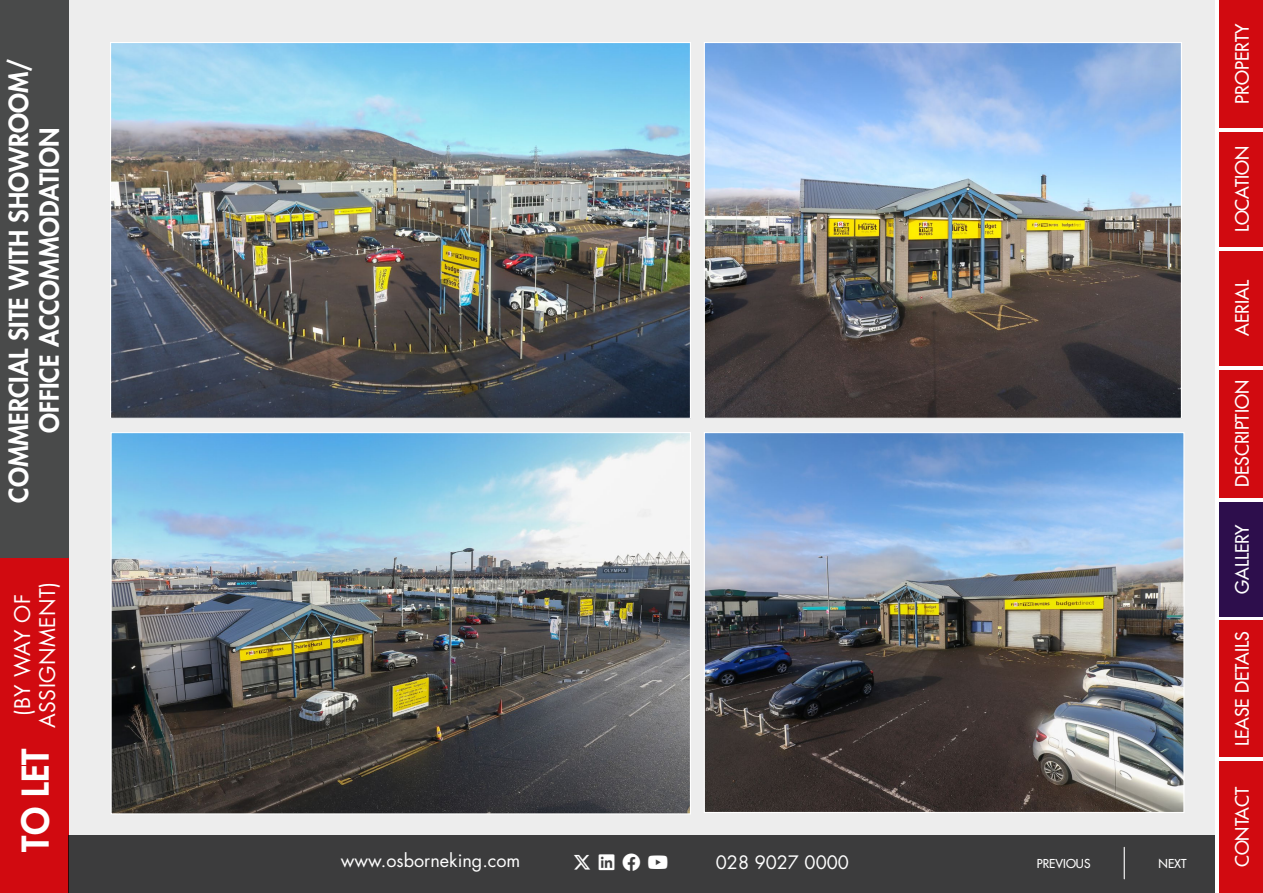
<style>
.page{position:relative;width:1263px;height:893px;background:#fff}
.page>*{position:absolute;margin:0;border:0;box-sizing:border-box;transform-origin:0 0}
.t1{font:800 36px "Futura Std";color:#fff}
.t2{font:800 25.5px/30.6px "Futura Std";color:#fff;text-align:center}
.t3{font:21px/25.2px "Futura Std";letter-spacing:.025em;color:#fff;text-align:center}
.t4{font:500 18px "Futura Std";color:#fff}
.t5{font:18px "Futura Std";color:#fff}
.t6{font:18px "Font Awesome 6 Brands";color:#fff}
.t7{font:500 12px "Futura Std";color:#fff}
</style>
<div class="page">
<div style="left:0;top:0;width:1215px;height:893px;background:#ededed"></div>
<img style="left:112px;top:44px;width:577px;height:373px">
<img style="left:706px;top:44px;width:474px;height:373px">
<img style="left:706px;top:434px;width:476px;height:377px">
<img style="left:113px;top:434px;width:576px;height:378px">
<div style="left:1219px;top:0;width:44px;height:128px;background:#d10a10"></div>
<div style="left:1219px;top:132px;width:44px;height:115px;background:#d10a10"></div>
<div style="left:1219px;top:370px;width:44px;height:127px;background:#d10a10"></div>
<div style="left:1219px;top:621px;width:44px;height:136px;background:#d10a10"></div>
<div style="left:1219px;top:761px;width:44px;height:132px;background:#d10a10"></div>
<div style="left:0;top:0;width:68px;height:623px;background:#494a4a"></div>
<div style="left:0;top:558px;width:68px;height:335px;background:#d10a10"></div>
<div style="left:1219px;top:251px;width:44px;height:115px;background:#d10a10"></div>
<div style="left:1219px;top:502px;width:44px;height:115px;background:#2d0e4c"></div>
<div style="left:68px;top:835px;width:1147px;height:58px;background:#3c3c3d"></div>
<hr style="left:1124px;top:847px;width:1px;height:32px;background:#fff">
<h2 class="t2" style="left:3px;top:503px;width:446px;rotate:-90deg">COMMERCIAL SITE WITH SHOWROOM/<br>OFFICE ACCOMMODATION</h2>
<p class="t3" style="left:10px;top:728px;width:148px;rotate:-90deg">(BY WAY OF<br>ASSIGNMENT)</p>
<h1 class="t1" style="left:13px;top:851px;width:105px;rotate:-90deg">TO LET</h1>
<p class="t5" style="left:341px;top:849px;width:181px">www.osborneking.com</p>
<p class="t6" style="left:648px;top:853px;width:22px">□◆▼◆</p>
<p class="t5" style="left:716px;top:851px;width:135px">028 9027 0000</p>
<p class="t7" style="left:1037px;top:856px;width:55px">PREVIOUS</p>
<p class="t7" style="left:1158px;top:856px;width:30px">NEXT</p>
<p class="t4" style="left:1231px;top:104px;width:82px;rotate:-90deg">PROPERTY</p>
<p class="t4" style="left:1231px;top:232px;width:88px;rotate:-90deg">LOCATION</p>
<p class="t4" style="left:1231px;top:336px;width:57px;rotate:-90deg">AERIAL</p>
<p class="t4" style="left:1231px;top:487px;width:109px;rotate:-90deg">DESCRIPTION</p>
<p class="t4" style="left:1231px;top:594px;width:71px;rotate:-90deg">GALLERY</p>
<p class="t4" style="left:1231px;top:746px;width:116px;rotate:-90deg">LEASE DETAILS</p>
<p class="t4" style="left:1231px;top:867px;width:82px;rotate:-90deg">CONTACT</p>
</div>
